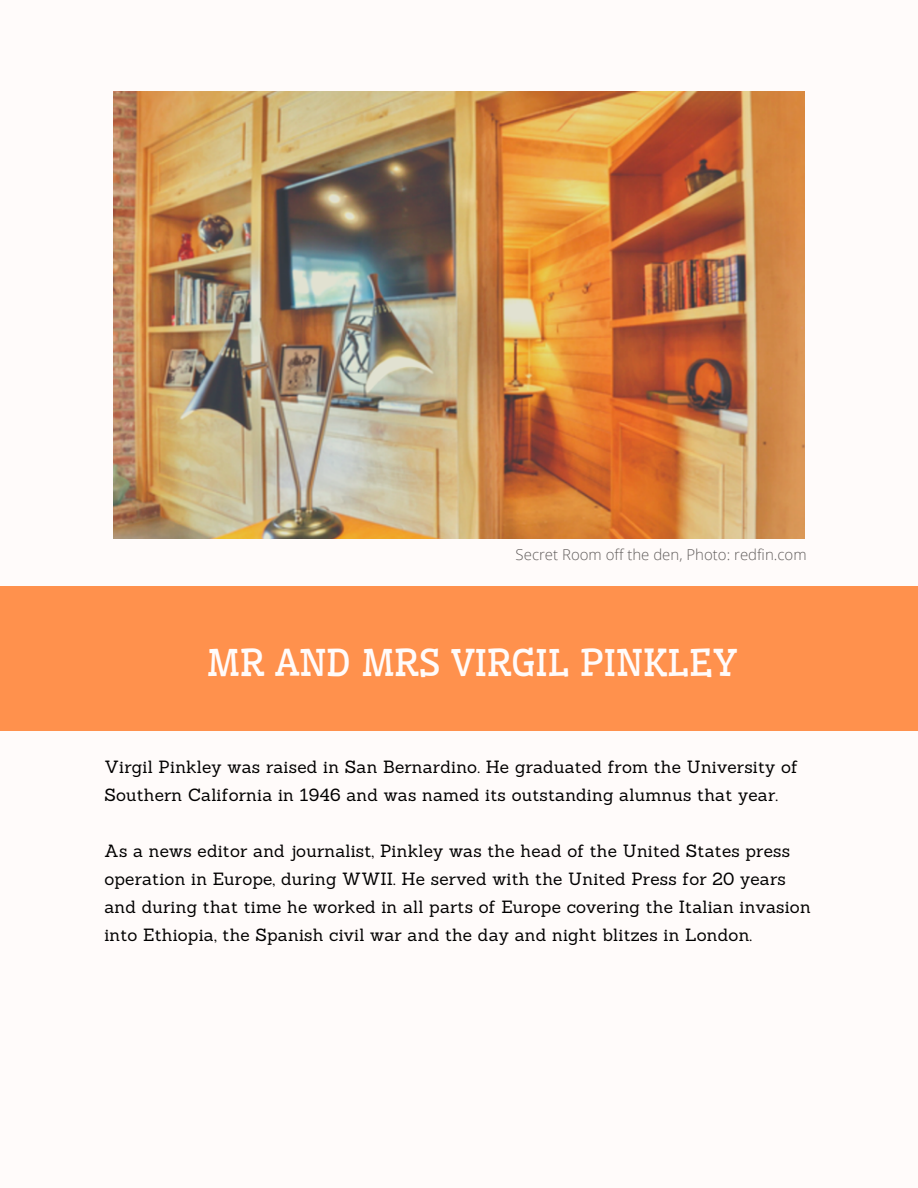
<style>
.page{position:relative;width:918px;height:1188px;background:#fffbfa}
.page>*{position:absolute;margin:0;border:0;box-sizing:border-box;transform-origin:0 0}
.t1{font:36.45px "Wellfleet";color:#fffbfa}
.t2{font:17.25px/28.2px "Sanchez";letter-spacing:.01em;color:#000}
.t3{font:300 15px "Open Sans";color:#625e5d}
</style>
<div class="page">
<img style="left:114px;top:92px;width:691px;height:446px">
<div style="left:0;top:586px;width:918px;height:144px;background:#ff914d"></div>
<p class="t3" style="left:516px;top:544px;width:292px">Secret Room off the den, Photo: redfin.com</p>
<p class="t1" style="left:207px;top:640px;width:532px">MR AND MRS VIRGIL PINKLEY</p>
<p class="t2" style="left:104px;top:752px;width:695px">Virgil Pinkley was raised in San Bernardino. He graduated from the University of<br>Southern California in 1946 and was named its outstanding alumnus that year.</p>
<p class="t2" style="left:104px;top:837px;width:708px">As a news editor and journalist, Pinkley was the head of the United States press operation in Europe, during WWII. He served with the United Press for 20 years and during that time he worked in all parts of Europe covering the Italian invasion into Ethiopia, the Spanish civil war and the day and night blitzes in London.</p>
</div>
